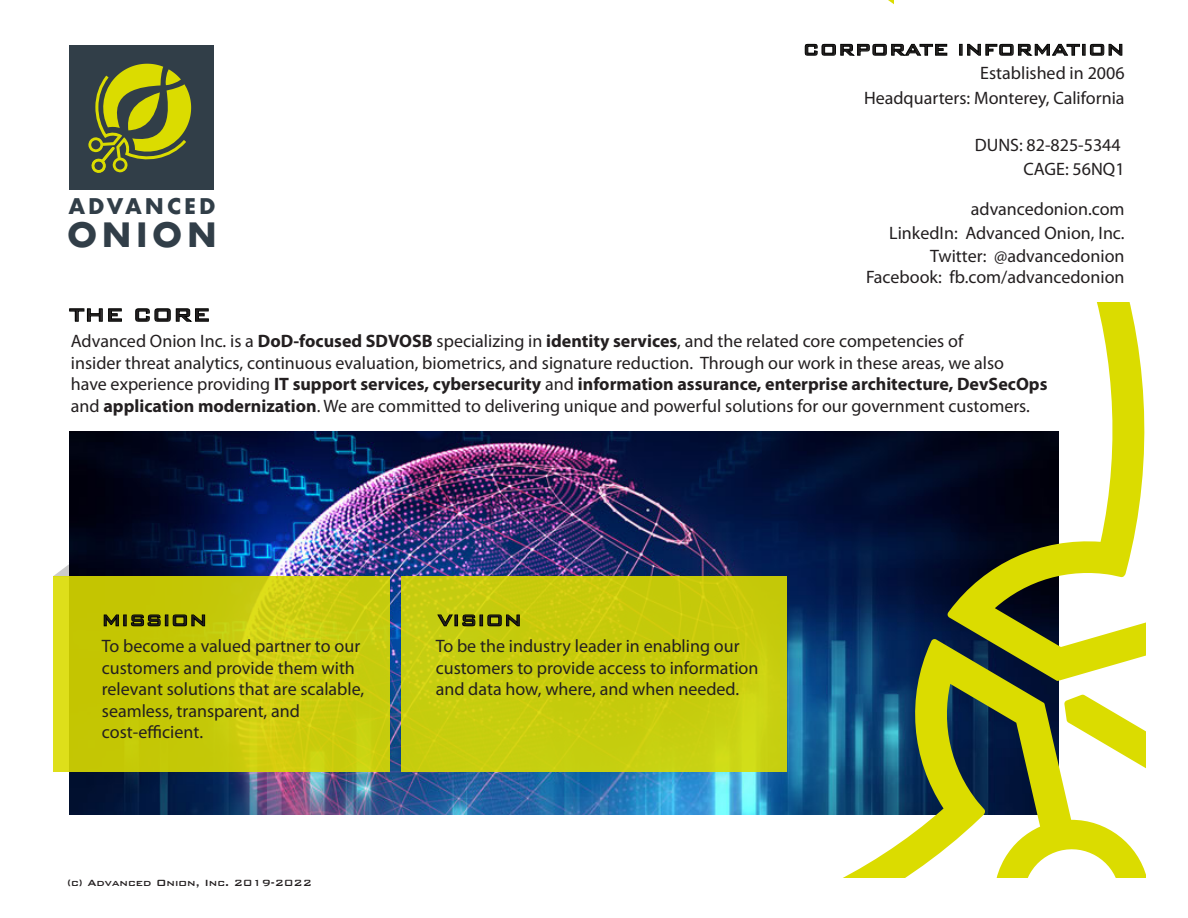
<style>
.page{position:relative;width:1188px;height:918px;background:#fff}
.page>*{position:absolute;margin:0;border:0;box-sizing:border-box;transform-origin:0 0}
.t1{font:700 32.55px "Futura";letter-spacing:.14em;color:#313e48}
.t2{font:500 24px "Bank Gothic BT";color:#231f20}
.t3{font:500 21px "Bank Gothic BT";color:#231f20}
.t4{font:700 21px "Futura";letter-spacing:.14em;color:#313e48}
.t5{font:18px/21.6px "Myriad Pro";color:#231f20}
.t6{font:500 12px "Bank Gothic BT";color:#231f20}
.s1{font-weight:700}
</style>
<div class="page">
<svg style="left:54px;top:564px;width:15px;height:12px"></svg>
<img style="left:69px;top:431px;width:805px;height:384px">
<div style="left:69px;top:45px;width:145px;height:145px;background:#313e48"></div>
<svg style="left:88px;top:64px;width:103px;height:109px"></svg>
<svg style="left:337px;top:639px;width:809px;height:239px"></svg>
<svg style="left:874px;top:1px;width:272px;height:694px"></svg>
<hr style="left:1187px;top:0;width:1px;height:918px;background:#606160">
<svg style="left:53px;top:576px;width:337px;height:196px;fill:#c5cb0c"></svg>
<svg style="left:104px;top:614px;width:101px;height:12px"></svg>
<div style="left:401px;top:576px;width:385px;height:196px;background:#c7cd0e"></div>
<svg style="left:437px;top:614px;width:83px;height:12px"></svg>
<svg style="left:69px;top:308px;width:53px;height:14px"></svg>
<svg style="left:135px;top:308px;width:74px;height:14px"></svg>
<div style="left:315px;top:878px;width:873px;height:40px;background:#fff"></div>
<div style="left:895px;top:0;width:236px;height:302px;background:#fff"></div>
<div style="left:1147px;top:2px;width:41px;height:887px;background:#fff"></div>
<svg style="left:805px;top:44px;width:142px;height:12px"></svg>
<svg style="left:959px;top:44px;width:163px;height:12px"></svg>
<hr style="left:369px;top:0;width:819px;height:1px;background:#606160">
<p class="t3" style="left:803px;top:38px;width:323px">CORPORATE INFORMATION</p>
<p class="t4" style="left:68px;top:191px;width:149px">ADVANCED</p>
<h1 class="t1" style="left:67px;top:211px;width:151px">ONION</h1>
<p class="t5" style="left:864px;top:60px;width:262px;line-height:25.5px;text-align:right">Established in 2006<br>Headquarters: Monterey, California</p>
<p class="t5" style="left:975px;top:133px;width:151px;line-height:24.6px;text-align:right">DUNS: 82-825-5344<br>CAGE: 56NQ1</p>
<p class="t5" style="left:971px;top:199px;width:155px">advancedonion.com</p>
<p class="t5" style="left:866px;top:245px;width:260px;text-align:right">Twitter: @advancedonion<br>Facebook: fb.com/advancedonion</p>
<p class="t5" style="left:889px;top:222px;width:237px">LinkedIn: Advanced Onion, Inc.</p>
<h2 class="t2" style="left:69px;top:302px;width:143px">THE CORE</h2>
<p class="t5" style="left:71px;top:331px;width:978px">Advanced Onion Inc. is a <span class="s1">DoD-focused SDVOSB</span> specializing in <span class="s1">identity services</span>, and the related core competencies of<br>insider threat analytics, continuous evaluation, biometrics, and signature reduction. Through our work in these areas, we also<br>have experience providing <span class="s1">IT support services, cybersecurity</span> and <span class="s1">information assurance, enterprise architecture, DevSecOps </span>and <span class="s1">application modernization</span>. We are committed to delivering unique and powerful solutions for our government customers.</p>
<p class="t3" style="left:102px;top:609px;width:107px">MISSION</p>
<p class="t5" style="left:102px;top:636px;width:264px">To become a valued partner to our customers and provide them with relevant solutions that are scalable, seamless, transparent, and cost-efficient.</p>
<p class="t6" style="left:67px;top:876px;width:246px">(c) Advanced Onion, Inc. 2019-2022</p>
<p class="t3" style="left:438px;top:609px;width:86px">VISION</p>
<p class="t5" style="left:436px;top:636px;width:324px">To be the industry leader in enabling our customers to provide access to information and data how, where, and when needed.</p>
</div>
